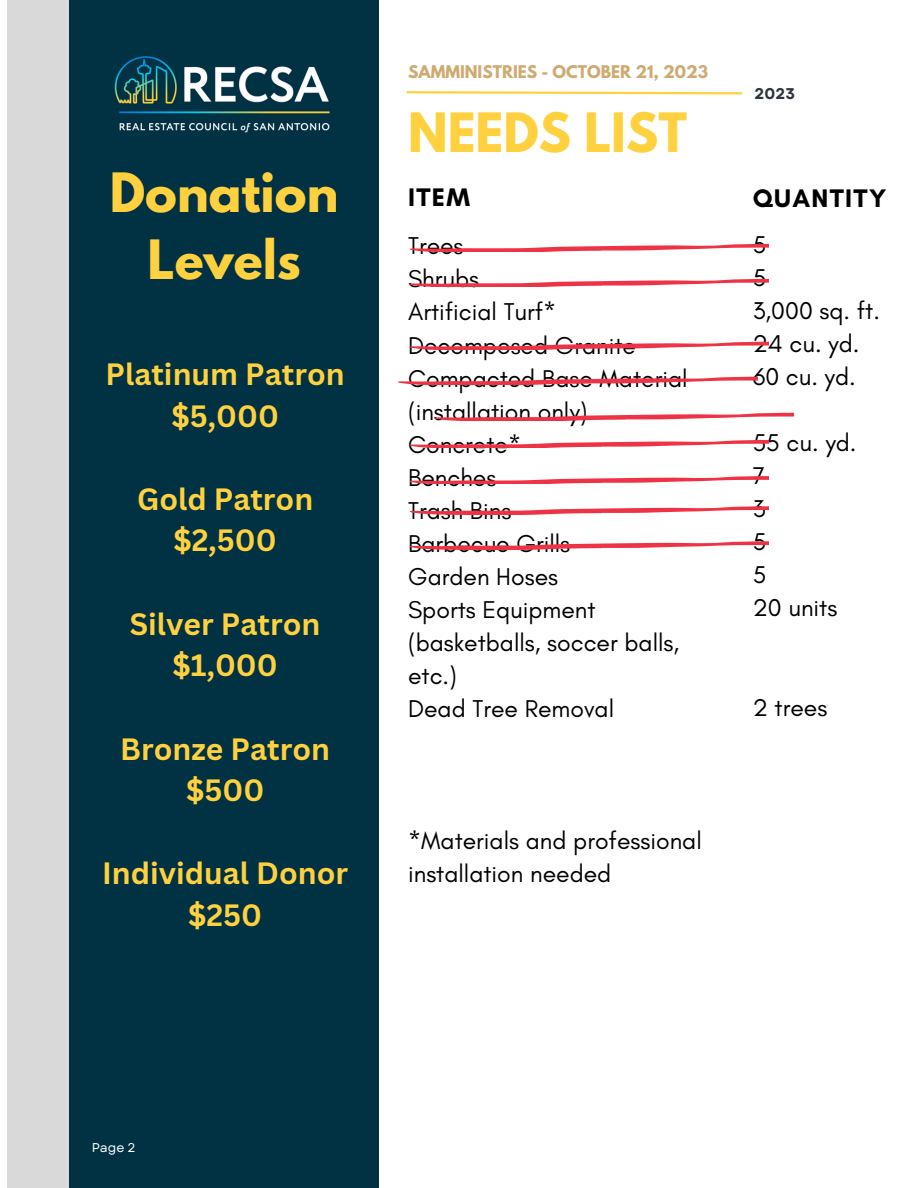
<style>
.page{position:relative;width:918px;height:1188px;background:#fff}
.page>*{position:absolute;margin:0;border:0;box-sizing:border-box;transform-origin:0 0}
.t1{font:700 48px/66.3px "League Spartan";color:#ffd13e;text-align:center}
.t2{font:700 30px "Canva Sans";color:#ffd13e}
.t3{font:700 25.8px "Glacial Indifference";letter-spacing:.05em;color:#000}
.t4{font:24.75px/33px "Glacial Indifference";color:#000}
.t5{font:700 15.45px "League Spartan";color:#cfab73}
.t6{font:700 15.45px "Garet";color:#2f363f}
.t7{font:12.75px "Garet";color:#fff}
</style>
<div class="page">
<div style="left:7px;top:0;width:113px;height:1188px;background:#d9d9d9"></div>
<div style="left:70px;top:0;width:309px;height:1188px;background:#003244"></div>
<svg style="left:406px;top:91px;width:336px;height:4px"></svg>
<img style="left:114px;top:56px;width:216px;height:77px">
<svg style="left:410px;top:440px;width:359px;height:8px"></svg>
<svg style="left:410px;top:244px;width:359px;height:8px"></svg>
<svg style="left:410px;top:506px;width:359px;height:8px"></svg>
<svg style="left:398px;top:377px;width:359px;height:8px"></svg>
<svg style="left:410px;top:279px;width:359px;height:8px"></svg>
<svg style="left:434px;top:413px;width:359px;height:8px"></svg>
<svg style="left:410px;top:541px;width:359px;height:8px"></svg>
<svg style="left:410px;top:476px;width:359px;height:8px"></svg>
<svg style="left:410px;top:342px;width:359px;height:8px"></svg>
<p class="t1" style="left:110px;top:166px;width:230px">Donation<br>Levels</p>
<p class="t2" style="left:106px;top:353px;width:241px">Platinum Patron</p>
<p class="t2" style="left:171px;top:395px;width:109px">$5,000</p>
<p class="t2" style="left:137px;top:478px;width:178px">Gold Patron</p>
<p class="t2" style="left:174px;top:519px;width:105px">$2,500</p>
<p class="t2" style="left:130px;top:603px;width:192px">Silver Patron</p>
<p class="t2" style="left:173px;top:644px;width:107px">$1,000</p>
<p class="t2" style="left:120px;top:728px;width:211px">Bronze Patron</p>
<p class="t2" style="left:186px;top:769px;width:80px">$500</p>
<p class="t2" style="left:102px;top:852px;width:248px">Individual Donor</p>
<p class="t2" style="left:188px;top:894px;width:76px">$250</p>
<p class="t5" style="left:408px;top:64px;width:301px">SAMMINISTRIES - OCTOBER 21, 2023</p>
<p class="t1" style="left:408px;top:105px;width:280px">NEEDS LIST</p>
<p class="t3" style="left:408px;top:182px;width:64px">ITEM</p>
<p class="t4" style="left:408px;top:229px;width:57px">Trees</p>
<p class="t4" style="left:408px;top:262px;width:73px">Shrubs</p>
<p class="t4" style="left:408px;top:295px;width:150px">Artificial Turf*</p>
<p class="t4" style="left:408px;top:328px;width:229px">Decomposed Granite</p>
<p class="t4" style="left:408px;top:361px;width:281px">Compacted Base Material</p>
<p class="t4" style="left:408px;top:394px;width:181px">(installation only)</p>
<p class="t4" style="left:408px;top:427px;width:114px">Concrete*</p>
<p class="t4" style="left:408px;top:460px;width:90px">Benches</p>
<p class="t4" style="left:408px;top:493px;width:105px">Trash Bins</p>
<p class="t4" style="left:408px;top:526px;width:164px">Barbecue Grills</p>
<p class="t4" style="left:408px;top:560px;width:151px">Garden Hoses</p>
<p class="t4" style="left:408px;top:593px;width:189px">Sports Equipment</p>
<p class="t4" style="left:408px;top:626px;width:273px">(basketballs, soccer balls, etc.)</p>
<p class="t4" style="left:408px;top:692px;width:208px">Dead Tree Removal</p>
<p class="t4" style="left:408px;top:824px;width:295px">*Materials and professional installation needed</p>
<p class="t6" style="left:755px;top:82px;width:42px">2023</p>
<p class="t3" style="left:753px;top:183px;width:135px">QUANTITY</p>
<p class="t4" style="left:753px;top:228px;width:15px">5</p>
<p class="t4" style="left:753px;top:261px;width:15px">5</p>
<p class="t4" style="left:753px;top:294px;width:129px">3,000 sq. ft.</p>
<p class="t4" style="left:753px;top:327px;width:108px">24 cu. yd.</p>
<p class="t4" style="left:753px;top:360px;width:105px">60 cu. yd.</p>
<p class="t4" style="left:753px;top:426px;width:105px">55 cu. yd.</p>
<p class="t4" style="left:753px;top:459px;width:14px">7</p>
<p class="t4" style="left:753px;top:492px;width:14px">3</p>
<p class="t4" style="left:753px;top:525px;width:15px">5</p>
<p class="t4" style="left:753px;top:558px;width:15px">5</p>
<p class="t4" style="left:753px;top:591px;width:86px">20 units</p>
<p class="t4" style="left:753px;top:690px;width:76px">2 trees</p>
<p class="t7" style="left:92px;top:1138px;width:45px">Page 2</p>
</div>
